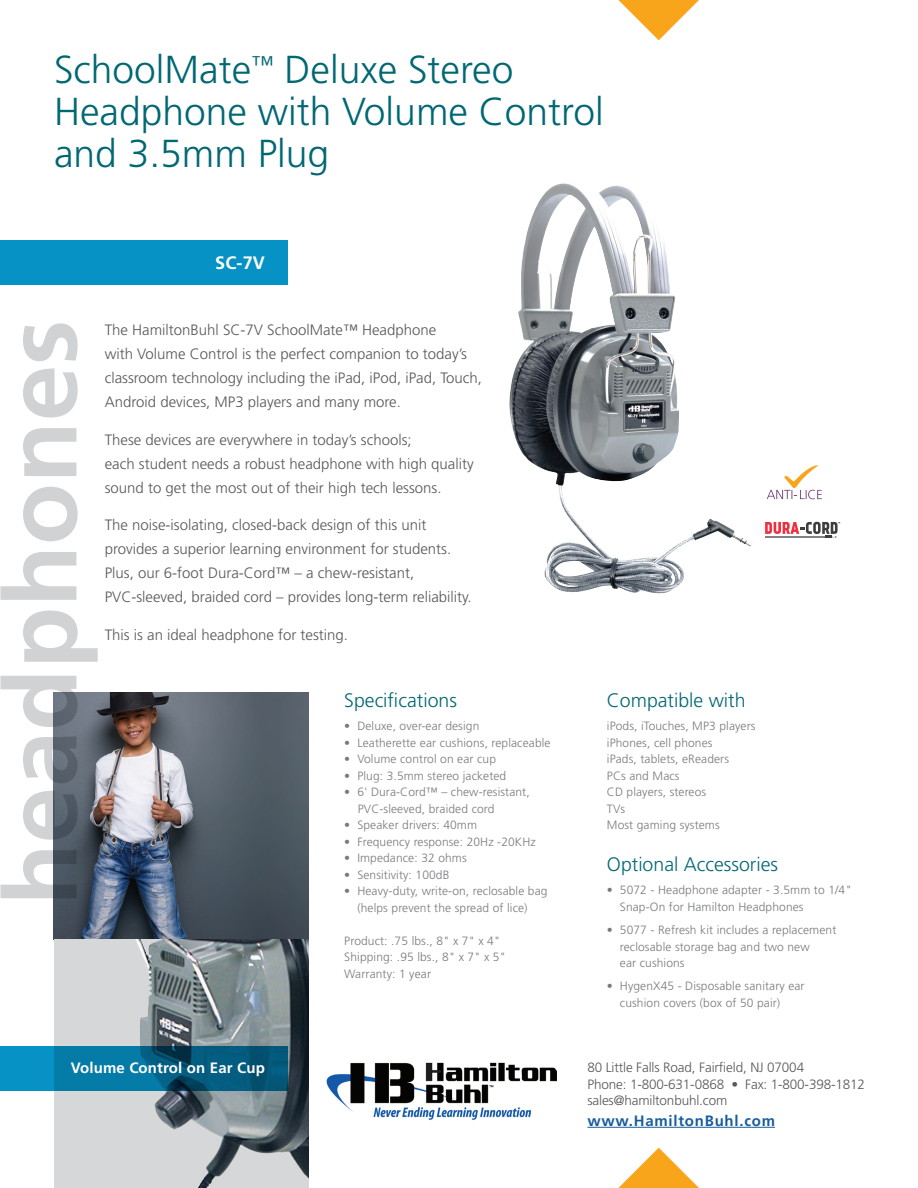
<style>
.page{position:relative;width:918px;height:1188px;background:#fff}
.page>*{position:absolute;margin:0;border:0;box-sizing:border-box;transform-origin:0 0}
.t1{font:700 101.25px "Frutiger LT Std";color:#d1d2d4}
.t2{font:300 39px/42px "Frutiger LT Std";color:#006873}
.t3{font:300 19.5px "Frutiger LT Std";color:#006873}
.t4{font:700 18px "Frutiger LT Std";color:#fff}
.t5{font:300 15px/24px "Frutiger LT Std";color:#57585a}
.t6{font:700 15px "Frutiger LT Std";letter-spacing:.01em;color:#fff}
.t7{font:700 15px "Frutiger LT Std";letter-spacing:.05em;color:#175d9e}
.t8{font:300 13.5px/16.2px "Frutiger LT Std";letter-spacing:-.01em;color:#57585a}
.t9{font:300 12px/16.5px "Frutiger LT Std";letter-spacing:.01em;color:#787a7d}
.s1{font-weight:400;font-stretch:condensed}
</style>
<div class="page">
<div style="left:0;top:240px;width:288px;height:45px;background:#0792c5"></div>
<img style="left:54px;top:692px;width:254px;height:247px">
<div style="left:54px;top:939px;width:254px;height:249px;background:#d6d7d9"></div>
<img style="left:135px;top:939px;width:173px;height:249px">
<svg style="left:618px;top:1148px;width:81px;height:40px"></svg>
<img style="left:327px;top:1062px;width:230px;height:58px">
<svg style="left:618px;top:0;width:81px;height:40px"></svg>
<svg style="left:0;top:1046px;width:288px;height:45px;background:#046c94"></svg>
<hr style="left:587px;top:1127px;width:188px;height:1px;background:#175d9e">
<svg style="left:767px;top:465px;width:55px;height:34px"></svg>
<svg style="left:765px;top:522px;width:75px;height:16px"></svg>
<img style="left:509px;top:187px;width:243px;height:406px">
<h2 class="t2" style="left:54px;top:49px;width:551px">SchoolMate<sup>™</sup> Deluxe Stereo<br>Headphone with Volume Control and 3.5mm Plug</h2>
<h3 class="t4" style="left:215px;top:252px;width:51px">SC-7V</h3>
<h1 class="t1" style="left:-18px;top:905px;width:587px;rotate:-90deg">headphones</h1>
<p class="t5" style="left:105px;top:319px;width:379px">The HamiltonBuhl SC-7V SchoolMate™ Headphone<br>with Volume Control is the perfect companion to today’s classroom technology including the iPad, iPod, iPad, Touch, Android devices, MP3 players and many more.</p>
<p class="t5" style="left:105px;top:428px;width:371px">These devices are everywhere in today’s schools;<br>each student needs a robust headphone with high quality sound to get the most out of their high tech lessons.</p>
<p class="t5" style="left:105px;top:514px;width:368px">The noise-isolating, closed-back design of this unit provides a superior learning environment for students.<br>Plus, our 6-foot Dura-Cord<span class="s1">™</span> – a chew-resistant, PVC-sleeved, braided cord – provides long-term reliability.</p>
<p class="t5" style="left:105px;top:623px;width:245px">This is an ideal headphone for testing.</p>
<h3 class="t3" style="left:344px;top:689px;width:114px">Specifications</h3>
<p class="t9" style="left:344px;top:718px;width:137px">• Deluxe, over-ear design</p>
<p class="t9" style="left:344px;top:735px;width:208px">• Leatherette ear cushions, replaceable</p>
<p class="t9" style="left:344px;top:751px;width:153px">• Volume control on ear cup</p>
<p class="t9" style="left:344px;top:768px;width:163px">• Plug: 3.5mm stereo jacketed</p>
<p class="t9" style="left:358px;top:784px;width:173px;text-indent:-14px">• 6' Dura-Cord™ – chew-resistant,<br>PVC-sleeved, braided cord</p>
<p class="t9" style="left:344px;top:817px;width:134px">• Speaker drivers: 40mm</p>
<p class="t9" style="left:344px;top:834px;width:193px">• Frequency response: 20Hz -20KHz</p>
<p class="t9" style="left:344px;top:850px;width:124px">• Impedance: 32 ohms</p>
<p class="t9" style="left:344px;top:867px;width:107px">• Sensitivity: 100dB</p>
<p class="t9" style="left:344px;top:883px;width:205px;text-align:center">• Heavy-duty, write-on, reclosable bag (helps prevent the spread of lice)</p>
<p class="t9" style="left:344px;top:933px;width:163px">Product: .75 lbs., 8" x 7" x 4"<br>Shipping: .95 lbs., 8" x 7" x 5"<br>Warranty: 1 year</p>
<p class="t6" style="left:71px;top:1059px;width:196px">Volume Control on Ear Cup</p>
<h3 class="t3" style="left:607px;top:689px;width:140px">Compatible with</h3>
<p class="t9" style="left:607px;top:718px;width:150px">iPods, iTouches, MP3 players iPhones, cell phones<br>iPads, tablets, eReaders<br>PCs and Macs<br>CD players, stereos<br>TVs<br>Most gaming systems</p>
<h3 class="t3" style="left:607px;top:853px;width:173px">Optional Accessories</h3>
<p class="t9" style="left:620px;top:882px;width:234px;text-indent:-13px">• 5072 - Headphone adapter - 3.5mm to 1/4"<br>Snap-On for Hamilton Headphones</p>
<p class="t9" style="left:620px;top:922px;width:218px;text-indent:-13px">• 5077 - Refresh kit includes a replacement reclosable storage bag and two new<br>ear cushions</p>
<p class="t9" style="left:620px;top:978px;width:186px;text-indent:-13px">• HygenX45 - Disposable sanitary ear cushion covers (box of 50 pair)</p>
<p class="t8" style="left:587px;top:1060px;width:279px">80 Little Falls Road, Fairfield, NJ 07004<br>Phone: 1-800-631-0868 • Fax: 1-800-398-1812 sales@hamiltonbuhl.com</p>
<p class="t7" style="left:587px;top:1112px;width:189px">www.HamiltonBuhl.com</p>
</div>
